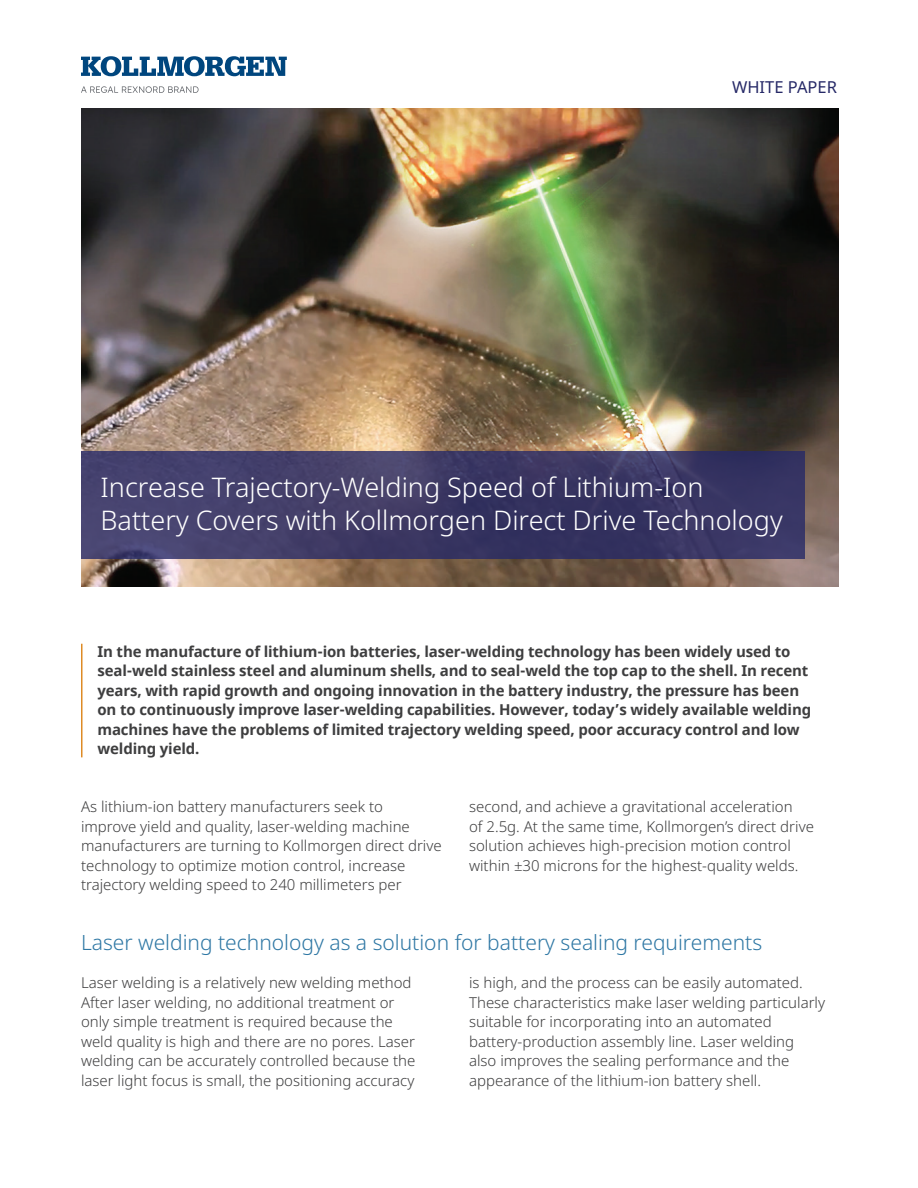
<style>
.page{position:relative;width:918px;height:1188px;background:#fff}
.page>*{position:absolute;margin:0;border:0;box-sizing:border-box;transform-origin:0 0}
.t1{font:300 27px/33px "Noto Sans";color:#fff}
.t2{font:300 21px "Noto Sans";color:#2e77a4}
.t3{font:16.5px "Noto Sans";color:#262967}
.t4{font:300 15px/19.5px "Noto Sans";color:#3e3e3f}
.t5{font:700 15px/19.5px "Noto Sans";letter-spacing:-.01em;color:#3e3e3f}
</style>
<div class="page">
<img style="left:81px;top:108px;width:757px;height:479px">
<svg style="left:81px;top:451px;width:724px;height:108px;background:#3e3a66"></svg>
<hr style="left:81px;top:644px;width:1px;height:113px;background:#de8b25">
<svg style="left:81px;top:86px;width:118px;height:7px"></svg>
<svg style="left:81px;top:56px;width:206px;height:20px"></svg>
<p class="t3" style="left:732px;top:77px;width:106px">WHITE PAPER</p>
<h1 class="t1" style="left:101px;top:471px;width:684px">Increase Trajectory-Welding Speed of Lithium-Ion<br>Battery Covers with Kollmorgen Direct Drive Technology</h1>
<p class="t5" style="left:98px;top:642px;width:715px">In the manufacture of lithium-ion batteries, laser-welding technology has been widely used to seal-weld stainless steel and aluminum shells, and to seal-weld the top cap to the shell. In recent years, with rapid growth and ongoing innovation in the battery industry, the pressure has been on to continuously improve laser-welding capabilities. However, today’s widely available welding machines have the problems of limited trajectory welding speed, poor accuracy control and low welding yield.</p>
<p class="t4" style="left:81px;top:797px;width:362px">As lithium-ion battery manufacturers seek to improve yield and quality, laser-welding machine manufacturers are turning to Kollmorgen direct drive technology to optimize motion control, increase trajectory welding speed to 240 millimeters per</p>
<p class="t4" style="left:469px;top:797px;width:346px">second, and achieve a gravitational acceleration<br>of 2.5g. At the same time, Kollmorgen’s direct drive solution achieves high-precision motion control within ±30 microns for the highest-quality welds.</p>
<h2 class="t2" style="left:81px;top:928px;width:683px">Laser welding technology as a solution for battery sealing requirements</h2>
<p class="t4" style="left:81px;top:973px;width:336px">Laser welding is a relatively new welding method After laser welding, no additional treatment or only simple treatment is required because the weld quality is high and there are no pores. Laser welding can be accurately controlled because the laser light focus is small, the positioning accuracy</p>
<p class="t4" style="left:469px;top:973px;width:358px">is high, and the process can be easily automated.<br>These characteristics make laser welding particularly suitable for incorporating into an automated battery-production assembly line. Laser welding also improves the sealing performance and the appearance of the lithium-ion battery shell.</p>
</div>
